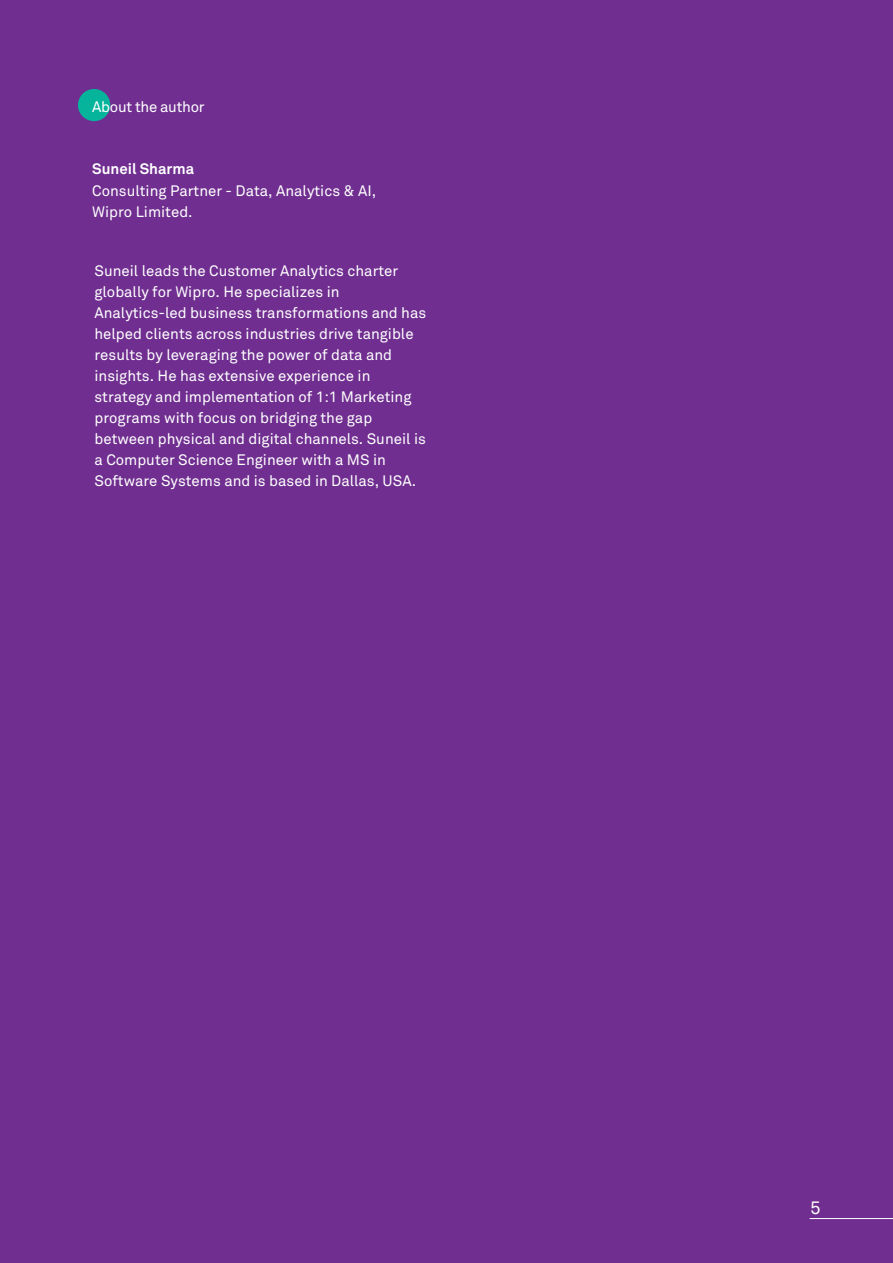
<style>
.page{position:relative;width:893px;height:1263px;background:#702f90}
.page>*{position:absolute;margin:0;border:0;box-sizing:border-box;transform-origin:0 0}
.t1{font:18px "Wipro Akkurat Mono";color:#fff}
.t2{font:15px/21px "Wipro Akkurat";color:#fff}
.t3{font:15px "Wipro Akkurat";letter-spacing:-.02em;color:#fff}
.t4{font:700 15px "Wipro Akkurat";color:#fff}
</style>
<div class="page">
<div style="left:78px;top:89px;width:32px;height:32px;background:#06b49c;border-radius:50%"></div>
<hr style="left:810px;top:1218px;width:83px;height:1px;background:#fff">
<p class="t3" style="left:92px;top:98px;width:114px">About the author</p>
<p class="t4" style="left:92px;top:159px;width:103px">Suneil Sharma</p>
<p class="t2" style="left:92px;top:181px;width:285px">Consulting Partner - Data, Analytics &amp; AI,<br>Wipro Limited.</p>
<p class="t2" style="left:95px;top:260px;width:333px">Suneil leads the Customer Analytics charter globally for Wipro. He specializes in Analytics-led business transformations and has helped clients across industries drive tangible results by leveraging the power of data and insights. He has extensive experience in strategy and implementation of 1:1 Marketing programs with focus on bridging the gap between physical and digital channels. Suneil is a Computer Science Engineer with a MS in Software Systems and is based in Dallas, USA.</p>
<p class="t1" style="left:810px;top:1197px;width:13px">5</p>
</div>
